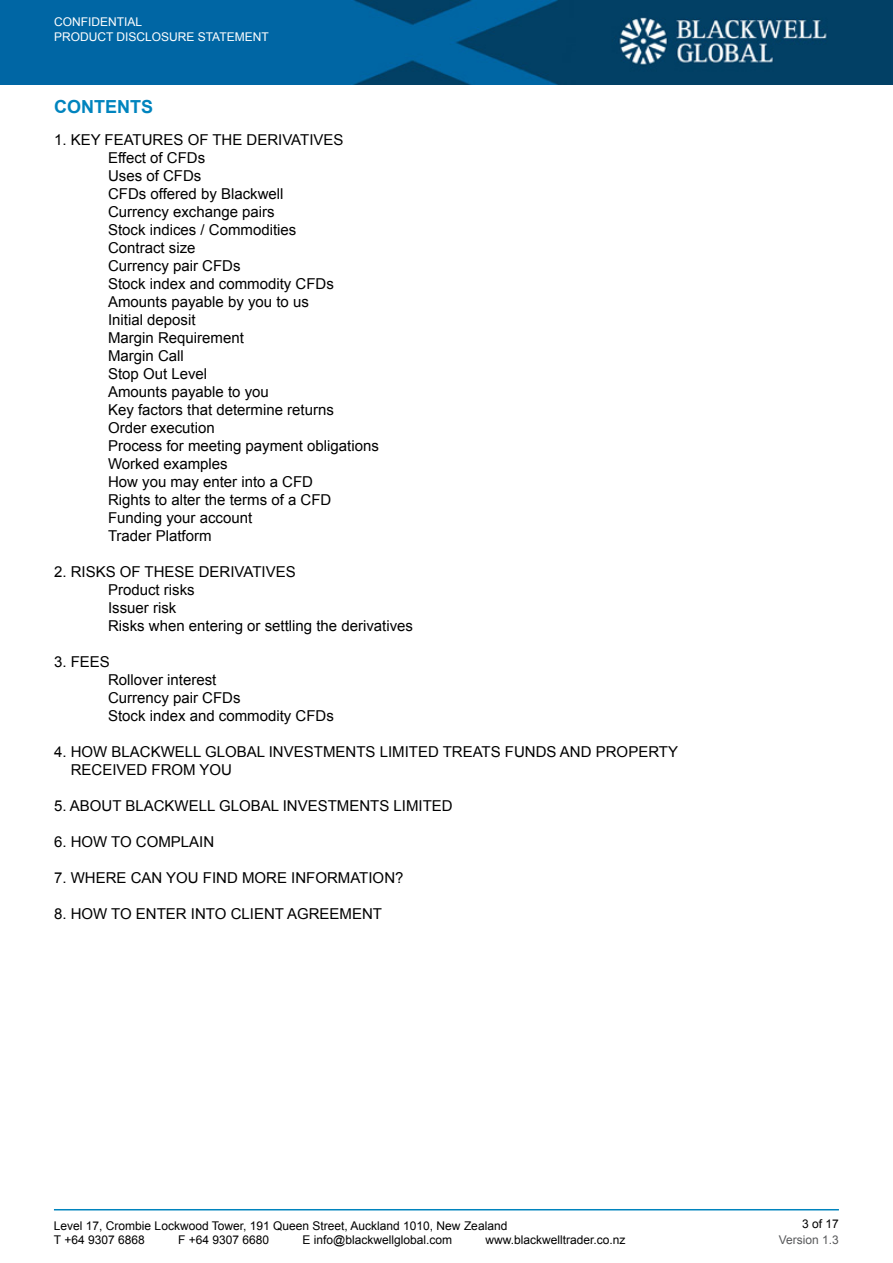
<style>
.page{position:relative;width:893px;height:1263px;background:#fff}
.page>*{position:absolute;margin:0;border:0;box-sizing:border-box;transform-origin:0 0}
.t1{font:700 18px "Arial";color:#0084be}
.t2{font:15px/18px "Arial";color:#000}
.t3{font:12px/14.4px "Arial";color:#000}
.t4{font:12px/14.4px "Arial";color:#fff}
.t5{font:12px "Arial";color:#58595b}
</style>
<div class="page">
<hr style="left:54px;top:1209px;width:785px;height:1px;background:#0084be">
<img style="left:0;top:0;width:893px;height:85px">
<p class="t4" style="left:54px;top:15px;width:216px">CONFIDENTIAL<br>PRODUCT DISCLOSURE STATEMENT</p>
<p class="t1" style="left:54px;top:95px;width:100px">CONTENTS</p>
<p class="t2" style="left:108px;top:131px;width:272px;text-indent:-54px">1. KEY FEATURES OF THE DERIVATIVES<br>Effect of CFDs<br>Uses of CFDs<br>CFDs offered by Blackwell<br>Currency exchange pairs<br>Stock indices / Commodities<br>Contract size<br>Currency pair CFDs<br>Stock index and commodity CFDs<br>Amounts payable by you to us<br>Initial deposit<br>Margin Requirement<br>Margin Call<br>Stop Out Level<br>Amounts payable to you<br>Key factors that determine returns<br>Order execution<br>Process for meeting payment obligations<br>Worked examples<br>How you may enter into a CFD<br>Rights to alter the terms of a CFD<br>Funding your account<br>Trader Platform</p>
<p class="t2" style="left:108px;top:563px;width:307px;text-indent:-54px">2. RISKS OF THESE DERIVATIVES<br>Product risks<br>Issuer risk<br>Risks when entering or settling the derivatives</p>
<p class="t2" style="left:108px;top:653px;width:227px;text-indent:-54px">3. FEES<br>Rollover interest<br>Currency pair CFDs<br>Stock index and commodity CFDs</p>
<p class="t2" style="left:71px;top:743px;width:609px;text-indent:-17px">4. HOW BLACKWELL GLOBAL INVESTMENTS LIMITED TREATS FUNDS AND PROPERTY<br>RECEIVED FROM YOU</p>
<p class="t2" style="left:54px;top:797px;width:400px">5. ABOUT BLACKWELL GLOBAL INVESTMENTS LIMITED</p>
<p class="t2" style="left:54px;top:833px;width:162px">6. HOW TO COMPLAIN</p>
<p class="t2" style="left:54px;top:869px;width:351px">7. WHERE CAN YOU FIND MORE INFORMATION?</p>
<p class="t2" style="left:54px;top:905px;width:330px">8. HOW TO ENTER INTO CLIENT AGREEMENT</p>
<p class="t3" style="left:54px;top:1218px;width:455px">Level 17, Crombie Lockwood Tower, 191 Queen Street, Auckland 1010, New Zealand<br>T +64 9307 6868</p>
<p class="t3" style="left:178px;top:1233px;width:93px">F +64 9307 6680</p>
<p class="t3" style="left:303px;top:1233px;width:151px">E info@blackwellglobal.com</p>
<p class="t3" style="left:485px;top:1233px;width:142px">www.blackwelltrader.co.nz</p>
<p class="t3" style="left:802px;top:1217px;width:38px">3 of 17</p>
<p class="t5" style="left:779px;top:1232px;width:62px">Version 1.3</p>
</div>
